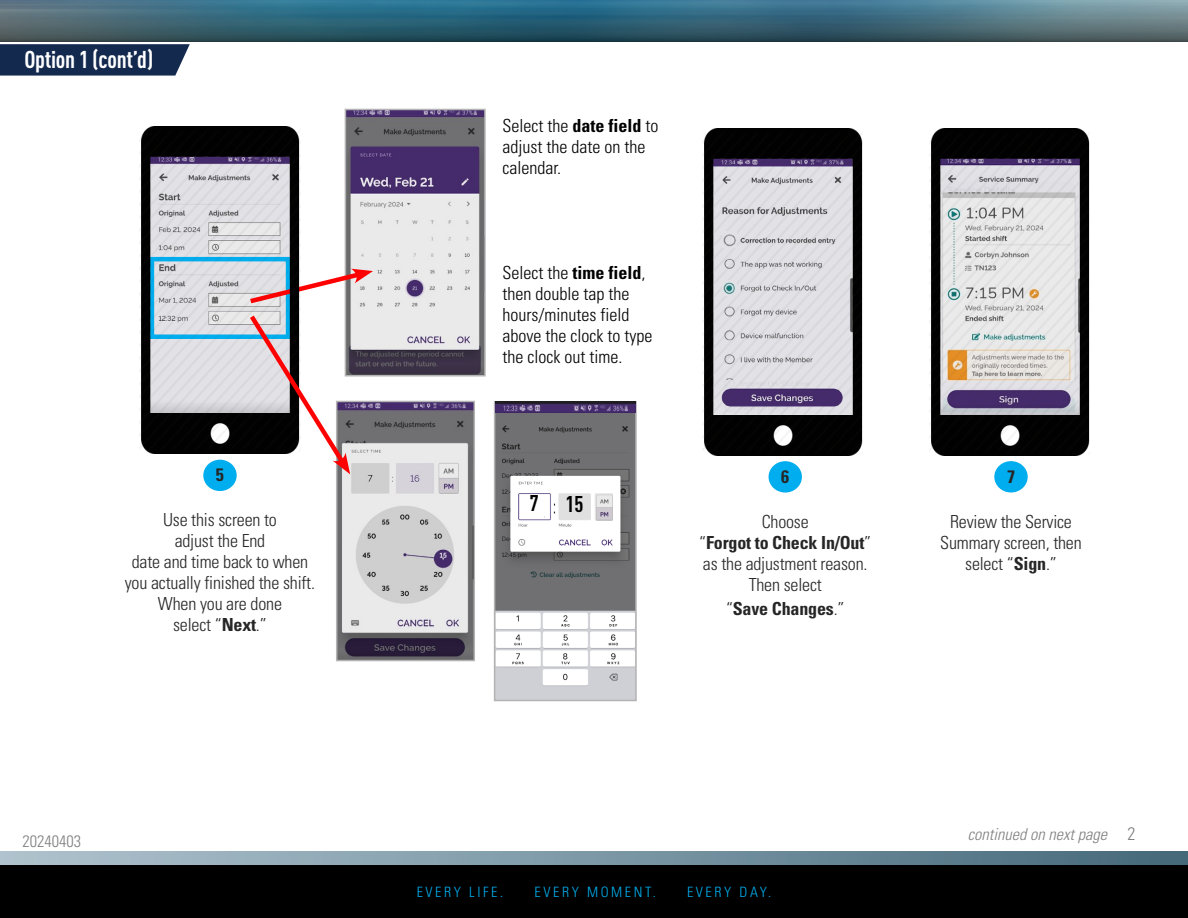
<style>
.page{position:relative;width:1188px;height:918px;background:#fff}
.page>*{position:absolute;margin:0;border:0;box-sizing:border-box;transform-origin:0 0}
.t1{font:700 24px "DIN Cond";letter-spacing:-.01em;color:#fff}
.t2{font:700 22.5px "DIN Cond";color:#000}
.t3{font:300 condensed 18px/21px "Univers";letter-spacing:-.01em;color:#262626;text-align:center}
.t4{font:300 condensed 18px/21px "Univers";color:#000}
.t5{font:700 condensed 18px "Univers";letter-spacing:-.01em;color:#262626}
.t6{font:300 condensed 18px "Univers";color:#808080}
.t7{font:italic 300 condensed 16.5px "Univers";color:#808080}
.t8{font:300 condensed 16.5px "Univers";color:#808080}
.t9{font:300 condensed 14.25px "Univers";letter-spacing:.18em;color:#00aeef}
.s1{font-weight:700}
.s2{font-weight:300}
</style>
<div class="page">
<div style="left:994px;top:461px;width:34px;height:32px;background:#00aeef;border-radius:50%"></div>
<svg style="left:0;top:0;width:1188px;height:42px;background:#3c6778"></svg>
<svg style="left:0;top:44px;width:190px;height:32px;background:#203558"></svg>
<div style="left:0;top:864px;width:1188px;height:54px;background:#000"></div>
<svg style="left:0;top:851px;width:1188px;height:13px;background:#7b96a5"></svg>
<img style="left:929px;top:129px;width:160px;height:326px">
<div style="left:203px;top:460px;width:34px;height:31px;background:#00aeef;border-radius:50%"></div>
<img style="left:339px;top:404px;width:133px;height:254px">
<div style="left:336px;top:401px;width:139px;height:260px;border:2px solid #b3b3b3"></div>
<img style="left:497px;top:413px;width:137px;height:285px">
<div style="left:494px;top:401px;width:143px;height:300px;border:2px solid #b3b3b3"></div>
<img style="left:348px;top:112px;width:135px;height:261px">
<div style="left:345px;top:109px;width:141px;height:267px;border:2px solid #b3b3b3"></div>
<img style="left:140px;top:126px;width:160px;height:327px">
<svg style="left:245px;top:269px;width:128px;height:205px"></svg>
<img style="left:496px;top:402px;width:139px;height:11px">
<div style="left:522px;top:495px;width:27px;height:21px;background:#fff"></div>
<div style="left:562px;top:496px;width:27px;height:22px;background:#e0e0e0"></div>
<img style="left:595px;top:494px;width:18px;height:27px">
<div style="left:769px;top:461px;width:33px;height:32px;background:#00aeef;border-radius:50%"></div>
<img style="left:702px;top:129px;width:161px;height:326px">
<img style="left:723px;top:232px;width:13px;height:15px">
<img style="left:722px;top:280px;width:15px;height:15px">
<p class="t1" style="left:24px;top:45px;width:130px">Option 1 (cont’d)</p>
<p class="t5" style="left:216px;top:464px;width:9px">5</p>
<p class="t3" style="left:163px;top:510px;width:115px">Use this screen to</p>
<p class="t3" style="left:175px;top:531px;width:92px">adjust the End</p>
<p class="t3" style="left:125px;top:552px;width:192px">date and time back to when you actually finished the shift.</p>
<p class="t3" style="left:158px;top:594px;width:126px">When you are done</p>
<p class="t3" style="left:173px;top:615px;width:95px">select “<span class="s1">Next</span>.”</p>
<p class="t4" style="left:502px;top:115px;width:157px">Select the <span class="s1">date field</span> to adjust the date on the calendar.</p>
<p class="t4" style="left:502px;top:262px;width:151px">Select the <span class="s1">time field</span>, then double tap the hours/minutes field above the clock to type the clock out time.</p>
<p class="t2" style="left:530px;top:490px;width:11px">7</p>
<p class="t2" style="left:566px;top:490px;width:20px">15</p>
<p class="t5" style="left:781px;top:466px;width:9px">6</p>
<p class="t3" style="left:762px;top:511px;width:49px">Choose</p>
<p class="t5" style="left:699px;top:532px;width:173px"><span class="s2">“</span>Forgot to Check In/Out<span class="s2">”</span></p>
<p class="t3" style="left:703px;top:553px;width:166px">as the adjustment reason.<br>Then select</p>
<p class="t5" style="left:726px;top:598px;width:120px"><span class="s2">“</span>Save Changes<span class="s2">.”</span></p>
<p class="t5" style="left:1007px;top:466px;width:9px">7</p>
<p class="t3" style="left:950px;top:511px;width:123px">Review the Service</p>
<p class="t3" style="left:940px;top:532px;width:143px">Summary screen, then</p>
<p class="t3" style="left:965px;top:553px;width:93px">select “<span class="s1">Sign</span>.”</p>
<p class="t8" style="left:22px;top:831px;width:60px">20240403</p>
<p class="t7" style="left:968px;top:825px;width:141px">continued on next page</p>
<p class="t9" style="left:417px;top:884px;width:88px">EVERY LIFE.</p>
<p class="t9" style="left:535px;top:884px;width:123px">EVERY MOMENT.</p>
<p class="t9" style="left:687px;top:884px;width:86px">EVERY DAY.</p>
<p class="t6" style="left:1128px;top:823px;width:9px">2</p>
</div>
